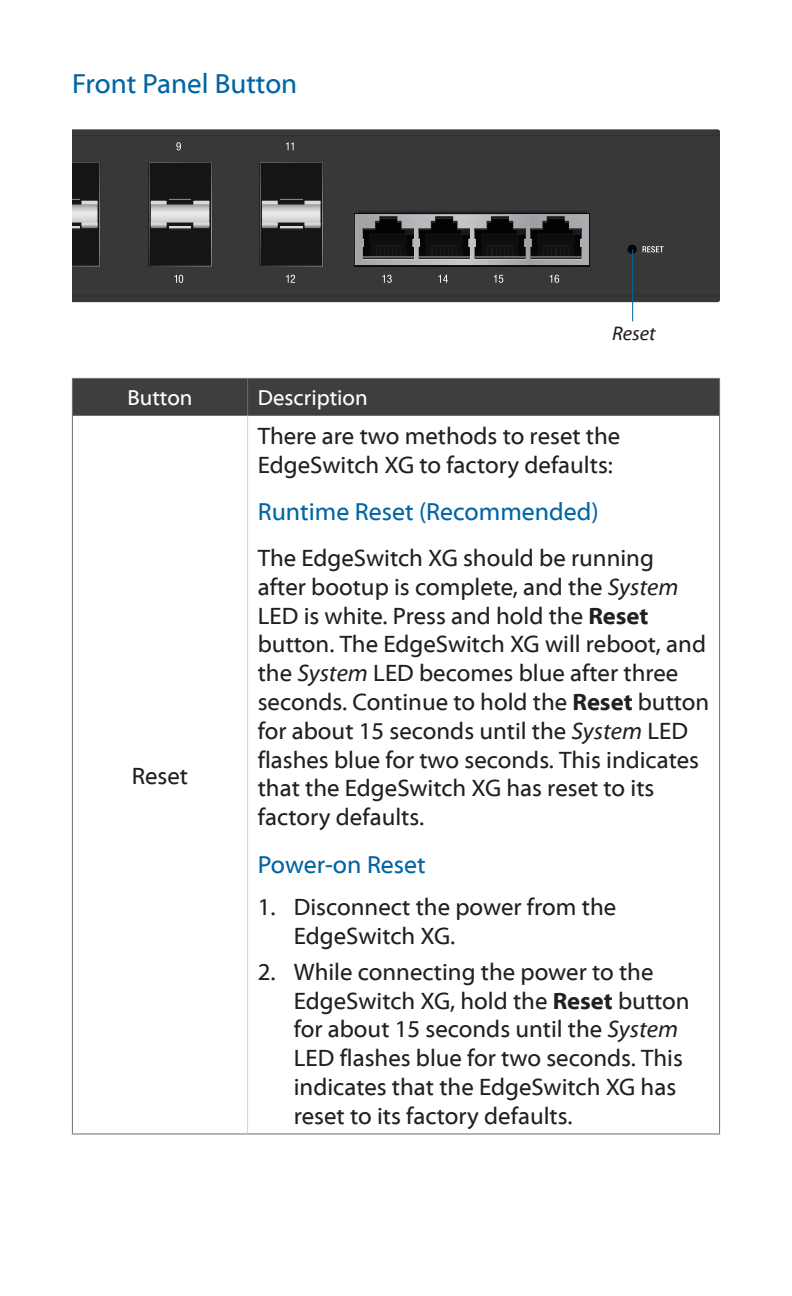
<style>
.page{position:relative;width:792px;height:1296px;background:#fff}
.page>*{position:absolute;margin:0;border:0;box-sizing:border-box;transform-origin:0 0}
.Heading_2{font:28px "Myriad Web Pro";color:#0065a4}
.Heading_3{font:24.8px "Myriad Web Pro";color:#0065a4}
.Table_Text{font:24px/28.8px "Myriad Web Pro";color:#231f20}
.Table_Header_1{font:22px "Myriad Web Pro";color:#fff}
.t1{font:italic 20px "Myriad Web Pro";color:#231f20}
.s1{font-style:italic}
.s2{font-weight:700}
</style>
<div class="page">
<div style="left:72px;top:129px;width:648px;height:173px;background:#383839"></div>
<svg style="left:72px;top:162px;width:28px;height:105px"></svg>
<svg style="left:148px;top:162px;width:64px;height:105px"></svg>
<svg style="left:169px;top:227px;width:22px;height:2px"></svg>
<svg style="left:169px;top:198px;width:22px;height:2px"></svg>
<svg style="left:260px;top:162px;width:63px;height:105px"></svg>
<svg style="left:281px;top:227px;width:21px;height:2px"></svg>
<svg style="left:281px;top:198px;width:21px;height:2px"></svg>
<svg style="left:627px;top:245px;width:10px;height:9px"></svg>
<div style="left:628px;top:245px;width:8px;height:8px;background:#060401;border-radius:50%"></div>
<hr style="left:72px;top:296px;width:648px;height:1px;background:#231f20">
<hr style="left:72px;top:135px;width:648px;height:1px;background:#231f20">
<hr style="left:359px;top:210px;width:227px;height:4px;background:#2d2c2d">
<div style="left:354px;top:213px;width:236px;height:53px;background:#0b0c0a"></div>
<svg style="left:355px;top:214px;width:234px;height:52px"></svg>
<div style="left:570px;top:218px;width:12px;height:9px;background:#a8a8ac"></div>
<div style="left:530px;top:218px;width:12px;height:9px;background:#9e9fa3"></div>
<hr style="left:531px;top:257px;width:50px;height:1px;background:#625e60">
<svg style="left:382px;top:275px;width:10px;height:8px"></svg>
<svg style="left:438px;top:275px;width:10px;height:8px"></svg>
<svg style="left:494px;top:275px;width:9px;height:8px"></svg>
<svg style="left:550px;top:275px;width:9px;height:8px"></svg>
<svg style="left:174px;top:275px;width:9px;height:8px"></svg>
<svg style="left:286px;top:275px;width:9px;height:8px"></svg>
<svg style="left:176px;top:142px;width:5px;height:8px"></svg>
<svg style="left:286px;top:142px;width:8px;height:8px"></svg>
<svg style="left:643px;top:246px;width:20px;height:6px"></svg>
<hr style="left:632px;top:249px;width:1px;height:72px;background:#0065a4">
<div style="left:73px;top:379px;width:646px;height:36px;background:#3e3e3f"></div>
<hr style="left:72px;top:378px;width:176px;height:1px;background:#6c6d70">
<hr style="left:72px;top:379px;width:1px;height:36px;background:#6c6d70">
<hr style="left:248px;top:378px;width:472px;height:1px;background:#6c6d70">
<hr style="left:247px;top:379px;width:1px;height:36px;background:#6c6d70">
<hr style="left:719px;top:379px;width:1px;height:36px;background:#6c6d70">
<hr style="left:72px;top:415px;width:176px;height:1px;background:#6c6d70">
<hr style="left:72px;top:416px;width:1px;height:717px;background:#6c6d70">
<hr style="left:248px;top:415px;width:472px;height:1px;background:#6c6d70">
<hr style="left:719px;top:416px;width:1px;height:717px;background:#6c6d70">
<hr style="left:72px;top:1133px;width:176px;height:2px;background:#6c6d70">
<hr style="left:248px;top:1133px;width:472px;height:2px;background:#6c6d70">
<hr style="left:247px;top:416px;width:1px;height:717px;background:#d1d2d4">
<p class="Heading_2" style="left:72px;top:69px;width:227px">Front Panel Button</p>
<p class="Table_Header_1" style="left:128px;top:386px;width:66px">Button</p>
<p class="Table_Header_1" style="left:258px;top:386px;width:111px">Description</p>
<p class="t1" style="left:612px;top:323px;width:45px">Reset</p>
<p class="Table_Text" style="left:132px;top:762px;width:58px">Reset</p>
<p class="Table_Text" style="left:258px;top:422px;width:364px">There are two methods to reset the<br>EdgeSwitch XG to factory defaults:</p>
<p class="Heading_3" style="left:258px;top:498px;width:342px">Runtime Reset (Recommended)</p>
<p class="Table_Text" style="left:258px;top:544px;width:453px">The EdgeSwitch XG should be running<br>after bootup is complete, and the <span class="s1">System </span>LED is white. Press and hold the <span class="s2">Reset </span>button. The EdgeSwitch XG will reboot, and the <span class="s1">System</span> LED becomes blue after three seconds. Continue to hold the <span class="s2">Reset</span> button for about 15 seconds until the <span class="s1">System</span> LED flashes blue for two seconds. This indicates that the EdgeSwitch XG has reset to its factory defaults.</p>
<p class="Heading_3" style="left:258px;top:851px;width:169px">Power-on Reset</p>
<p class="Table_Text" style="left:294px;top:893px;width:324px;text-indent:-36px">1. Disconnect the power from the<br>EdgeSwitch XG.</p>
<p class="Table_Text" style="left:294px;top:958px;width:397px;text-indent:-36px">2. While connecting the power to the EdgeSwitch XG, hold the <span class="s2">Reset</span> button for about 15 seconds until the <span class="s1">System </span>LED flashes blue for two seconds. This indicates that the EdgeSwitch XG has reset to its factory defaults.</p>
</div>
